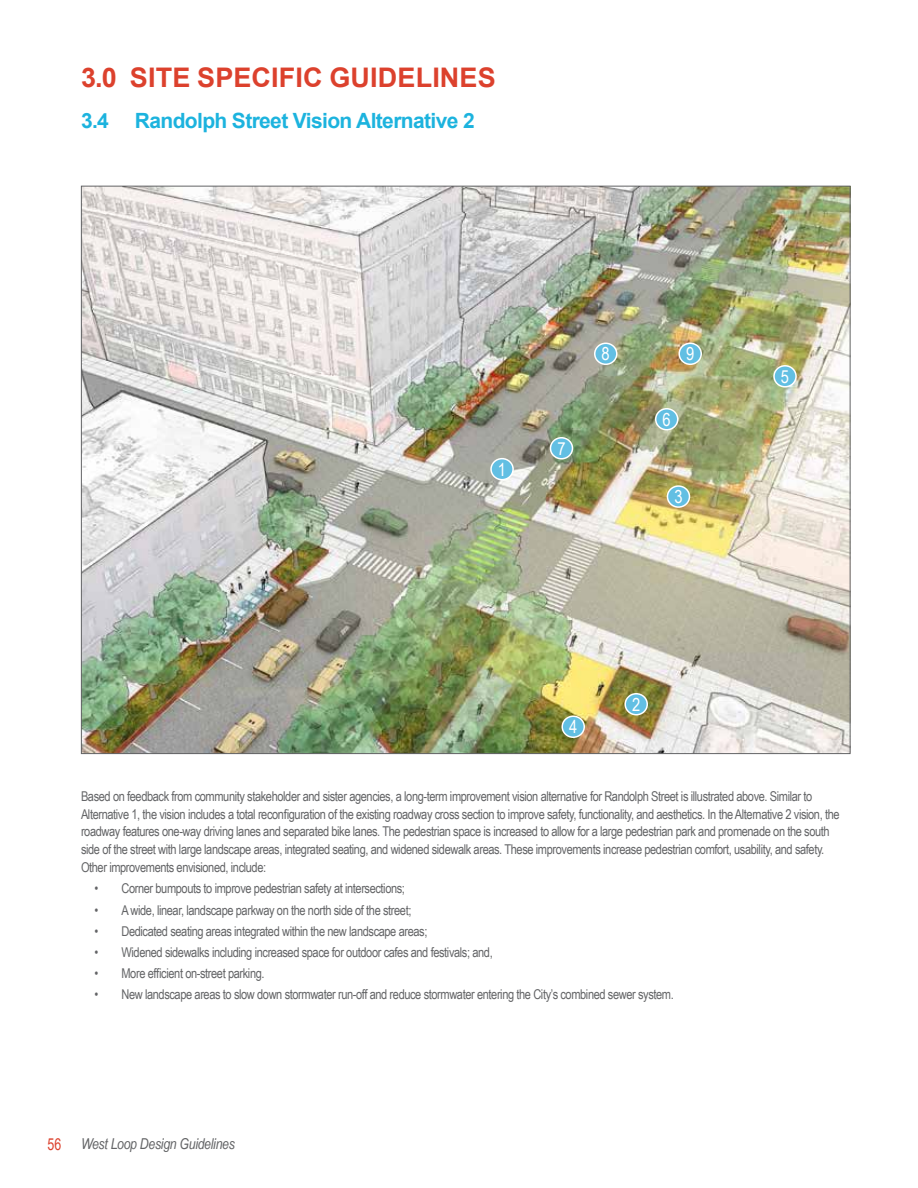
<style>
.page{position:relative;width:918px;height:1188px;background:#fff}
.page>*{position:absolute;margin:0;border:0;box-sizing:border-box;transform-origin:0 0}
.t1{font:700 27px "Arial";letter-spacing:.005em;color:#dc412d}
.t2{font:700 21px "Arial";letter-spacing:-.03em;color:#1cb3de}
.t3{font:18px "Arial Narrow";color:#fff}
.t4{font:italic 15px "Arial Narrow";letter-spacing:-.02em;color:#636466}
.t5{font:13.5px/18px "Arial Narrow";letter-spacing:-.03em;color:#636466}
.s1{font-family:"Arial";font-style:normal;font-size:16.5px;color:#dc412d}
</style>
<div class="page">
<img style="left:83px;top:188px;width:765px;height:564px">
<div style="left:491px;top:459px;width:22px;height:21px;background:#62bfe3;border-radius:50%"></div>
<div style="left:490px;top:458px;width:24px;height:22px;border:2px solid #fff;border-radius:50%"></div>
<div style="left:625px;top:694px;width:22px;height:21px;background:#62bfe3;border-radius:50%"></div>
<div style="left:624px;top:693px;width:24px;height:23px;border:2px solid #fff;border-radius:50%"></div>
<div style="left:667px;top:486px;width:22px;height:21px;background:#62bfe3;border-radius:50%"></div>
<div style="left:667px;top:485px;width:23px;height:23px;border:2px solid #fff;border-radius:50%"></div>
<div style="left:562px;top:716px;width:22px;height:21px;background:#62bfe3;border-radius:50%"></div>
<div style="left:561px;top:716px;width:24px;height:22px;border:2px solid #fff;border-radius:50%"></div>
<div style="left:656px;top:409px;width:22px;height:21px;background:#62bfe3;border-radius:50%"></div>
<div style="left:655px;top:408px;width:23px;height:22px;border:2px solid #fff;border-radius:50%"></div>
<div style="left:550px;top:438px;width:22px;height:21px;background:#62bfe3;border-radius:50%"></div>
<div style="left:550px;top:437px;width:23px;height:23px;border:2px solid #fff;border-radius:50%"></div>
<div style="left:774px;top:366px;width:22px;height:21px;background:#62bfe3;border-radius:50%"></div>
<div style="left:773px;top:365px;width:24px;height:23px;border:2px solid #fff;border-radius:50%"></div>
<div style="left:595px;top:343px;width:22px;height:21px;background:#62bfe3;border-radius:50%"></div>
<div style="left:594px;top:343px;width:24px;height:22px;border:2px solid #fff;border-radius:50%"></div>
<div style="left:679px;top:343px;width:22px;height:21px;background:#62bfe3;border-radius:50%"></div>
<div style="left:678px;top:343px;width:24px;height:22px;border:2px solid #fff;border-radius:50%"></div>
<h1 class="t1" style="left:81px;top:59px;width:416px">3.0 SITE SPECIFIC GUIDELINES</h1>
<h2 class="t2" style="left:81px;top:105px;width:395px">3.4 Randolph Street Vision Alternative 2</h2>
<h3 class="t3" style="left:498px;top:456px;width:10px">1</h3>
<h3 class="t3" style="left:557px;top:435px;width:10px">7</h3>
<h3 class="t3" style="left:602px;top:341px;width:10px">8</h3>
<h3 class="t3" style="left:686px;top:341px;width:10px">9</h3>
<h3 class="t3" style="left:663px;top:406px;width:10px">6</h3>
<h3 class="t3" style="left:674px;top:484px;width:10px">3</h3>
<h3 class="t3" style="left:569px;top:714px;width:10px">4</h3>
<h3 class="t3" style="left:632px;top:691px;width:10px">2</h3>
<h3 class="t3" style="left:781px;top:363px;width:10px">5</h3>
<p class="t5" style="left:81px;top:786px;width:760px">Based on feedback from community stakeholder and sister agencies, a long-term improvement vision alternative for Randolph Street is illustrated above. Similar to Alternative 1, the vision includes a total reconfiguration of the existing roadway cross section to improve safety, functionality, and aesthetics. In the Alternative 2 vision, the roadway features one-way driving lanes and separated bike lanes. The pedestrian space is increased to allow for a large pedestrian park and promenade on the south side of the street with large landscape areas, integrated seating, and widened sidewalk areas. These improvements increase pedestrian comfort, usability, and safety.<br>Other improvements envisioned, include:</p>
<p class="t5" style="left:94px;top:879px;width:312px">• Corner bumpouts to improve pedestrian safety at intersections;</p>
<p class="t5" style="left:94px;top:900px;width:318px">• A wide, linear, landscape parkway on the north side of the street;</p>
<p class="t5" style="left:94px;top:921px;width:334px">• Dedicated seating areas integrated within the new landscape areas;</p>
<p class="t5" style="left:94px;top:942px;width:400px">• Widened sidewalks including increased space for outdoor cafes and festivals; and,</p>
<p class="t5" style="left:94px;top:963px;width:172px">• More efficient on-street parking.</p>
<p class="t5" style="left:94px;top:984px;width:581px">• New landscape areas to slow down stormwater run-off and reduce stormwater entering the City’s combined sewer system.</p>
<p class="t4" style="left:48px;top:1134px;width:189px"><span class="s1">56</span> West Loop Design Guidelines</p>
</div>
